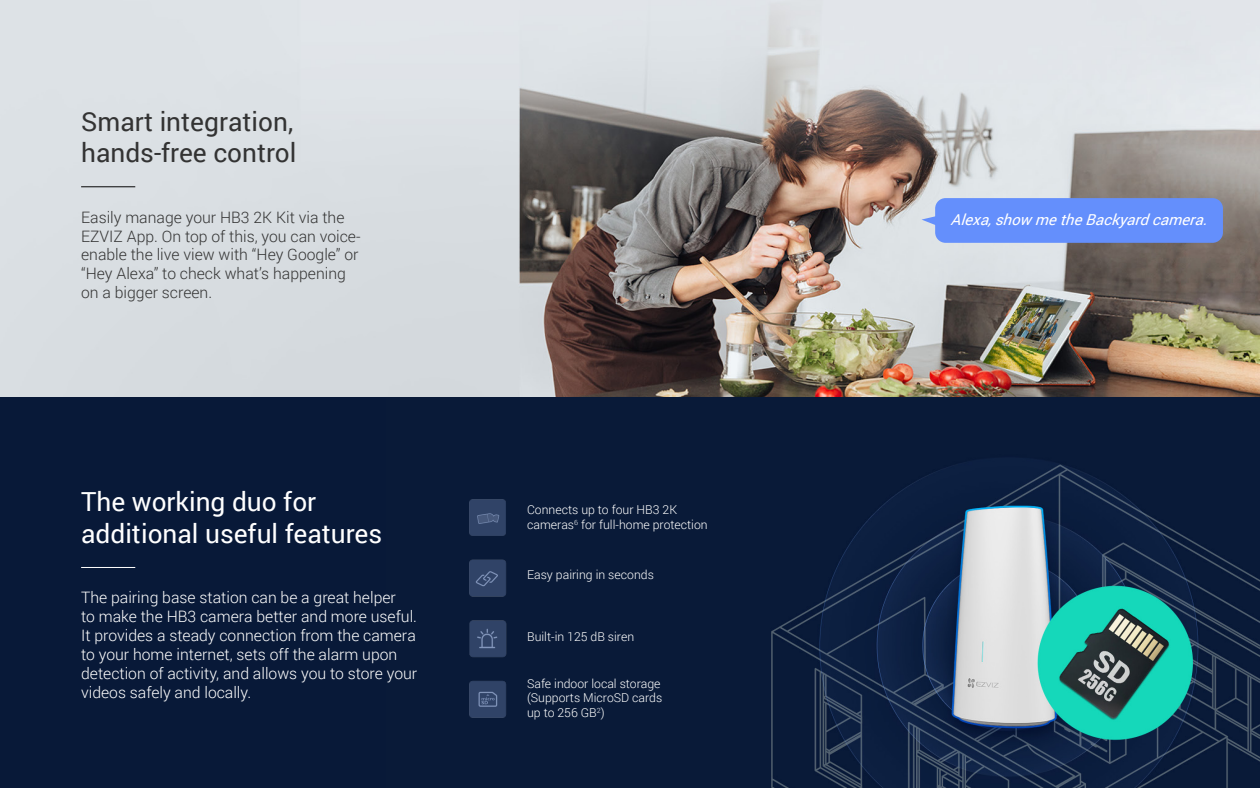
<style>
.page{position:relative;width:1260px;height:788px;background:#fff}
.page>*{position:absolute;margin:0;border:0;box-sizing:border-box;transform-origin:0 0}
.t1{font:26.25px/31.5px "Roboto";color:#fff}
.t2{font:26.25px/31.5px "Roboto";color:#333}
.t3{font:300 15.75px/18.9px "Roboto";color:#fff}
.t4{font:300 15.75px/18.9px "Roboto";color:#333}
.t5{font:italic 15.05px "Roboto";color:#fff}
.t6{font:300 12.25px/14.7px "Roboto";color:#fff}
</style>
<div class="page">
<img style="left:386px;top:396px;width:874px;height:392px">
<div style="left:0;top:396px;width:386px;height:392px;background:#081938"></div>
<img style="left:0;top:0;width:1260px;height:396px">
<div style="left:935px;top:198px;width:288px;height:45px;background:#648ffc;border-radius:10px"></div>
<svg style="left:922px;top:214px;width:14px;height:13px"></svg>
<hr style="left:81px;top:186px;width:54px;height:1px;background:#050505">
<hr style="left:81px;top:567px;width:54px;height:1px;background:#fff">
<img style="left:465px;top:491px;width:44px;height:229px">
<h1 class="t2" style="left:81px;top:105px;width:217px">Smart integration, hands-free control</h1>
<p class="t4" style="left:81px;top:207px;width:281px">Easily manage your HB3 2K Kit via the EZVIZ App. On top of this, you can voice&shy;enable the live view with “Hey Google” or “Hey Alexa” to check what’s happening on a bigger screen.</p>
<p class="t5" style="left:951px;top:209px;width:264px">Alexa,show metheBackyardcamera.</p>
<h1 class="t1" style="left:81px;top:485px;width:303px">The working duo for additional useful features</h1>
<p class="t3" style="left:81px;top:587px;width:338px">The pairing base station can be a great helper<br>to make the HB3 camera better and more useful.<br>It provides a steady connection from the camera to your home internet, sets off the alarm upon detection of activity, and allows you to store your videos safely and locally.</p>
<p class="t6" style="left:527px;top:501px;width:182px">Connects up to four HB3 2K cameras<sup>6</sup> for full-home protection</p>
<p class="t6" style="left:527px;top:566px;width:128px">Easy pairing in seconds</p>
<p class="t6" style="left:527px;top:628px;width:109px">Built-in 125 dB siren</p>
<p class="t6" style="left:527px;top:675px;width:137px">Safe indoor local storage (Supports MicroSD cards up to 256 GB<sup>2</sup>)</p>
</div>
